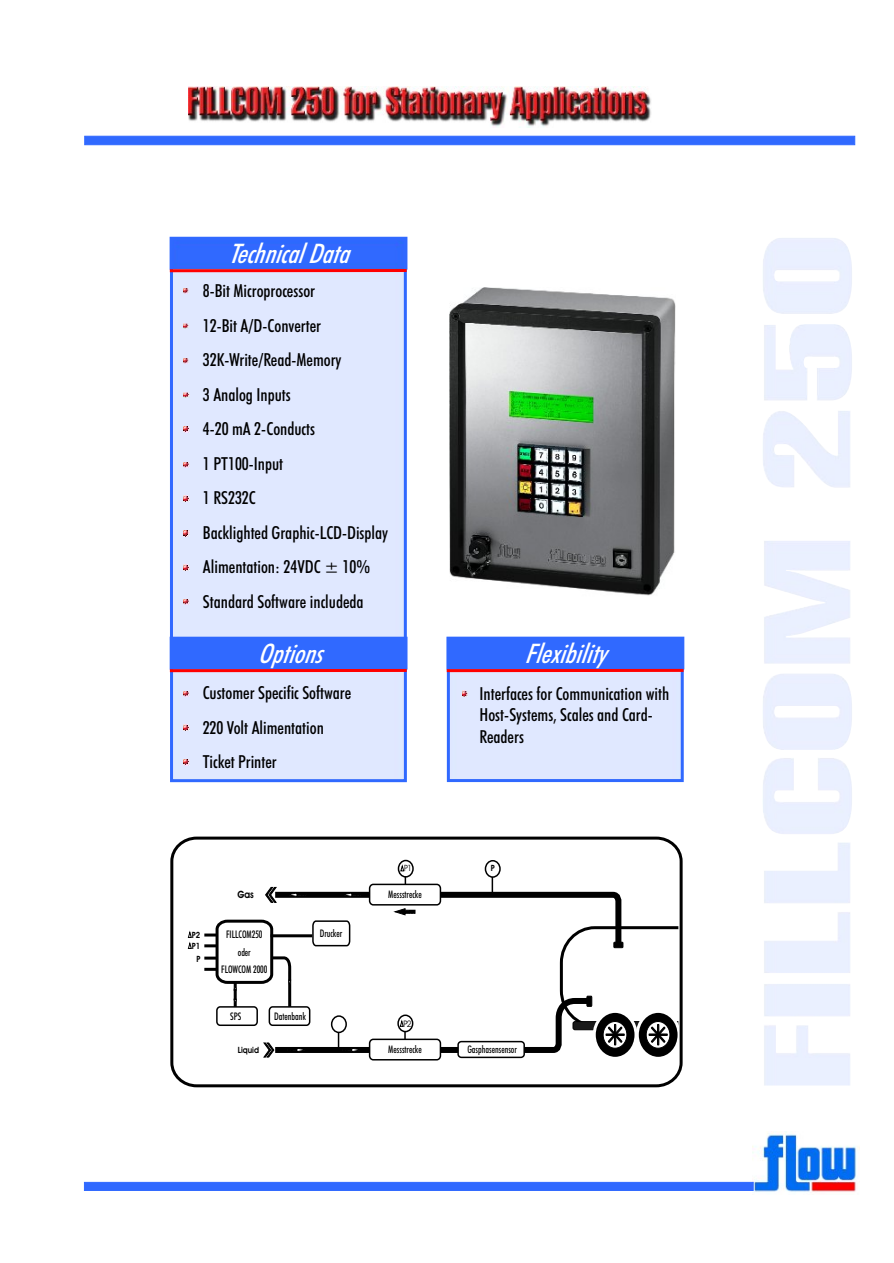
<style>
.page{position:relative;width:894px;height:1263px;background:#fff}
.page>*{position:absolute;margin:0;border:0;box-sizing:border-box;transform-origin:0 0}
.t1{font:italic 27px "Futura Md Cn BT";color:#fff}
.t2{font:18px/34.5px "Futura Md Cn BT";color:#000}
.t3{font:10.5px/17.5px "Futura Md Cn BT";color:#000;text-align:center;scale:.89 1}
.t4{font:700 10.05px "Avant Garde Bk BT";color:#000;scale:.89 1}
.t5{font:9px "Avant Garde Bk BT";color:#000;scale:.92 1}
.t6{font:700 8.7px/10.9px "Avant Garde Bk BT";color:#000;scale:.89 1}
.t7{font:8.7px "Avant Garde Bk BT";color:#000;scale:.89 1}
</style>
<div class="page">
<div style="left:174px;top:272px;width:229px;height:506px;background:#e0e8ff"></div>
<div style="left:170px;top:237px;width:237px;height:32px;background:#3069ff;border:1px solid #3069ff"></div>
<img style="left:753px;top:1132px;width:107px;height:60px">
<img style="left:450px;top:288px;width:226px;height:308px">
<div style="left:170px;top:237px;width:237px;height:403px;border:3px solid #3069ff"></div>
<svg style="left:184px;top:565px;width:5px;height:6px"></svg>
<svg style="left:184px;top:531px;width:5px;height:5px"></svg>
<svg style="left:184px;top:496px;width:5px;height:5px"></svg>
<svg style="left:184px;top:462px;width:5px;height:6px"></svg>
<svg style="left:184px;top:427px;width:5px;height:5px"></svg>
<svg style="left:184px;top:392px;width:5px;height:6px"></svg>
<svg style="left:183px;top:358px;width:6px;height:6px"></svg>
<svg style="left:183px;top:323px;width:6px;height:6px"></svg>
<svg style="left:183px;top:288px;width:6px;height:6px"></svg>
<svg style="left:184px;top:599px;width:5px;height:6px"></svg>
<div style="left:369px;top:1039px;width:72px;height:22px;background:#fff;border:2px solid #000;border-radius:4px"></div>
<div style="left:457px;top:1041px;width:68px;height:17px;background:#000;border:2px solid #000;border-radius:3px"></div>
<svg style="left:485px;top:860px;width:16px;height:18px"></svg>
<svg style="left:398px;top:860px;width:16px;height:18px"></svg>
<svg style="left:187px;top:930px;width:5px;height:19px"></svg>
<svg style="left:204px;top:863px;width:480px;height:194px"></svg>
<div style="left:170px;top:837px;width:513px;height:250px;border:3px solid #000;border-radius:24px"></div>
<hr style="left:170px;top:269px;width:237px;height:3px;background:#f00">
<div style="left:447px;top:637px;width:237px;height:32px;background:#3069ff;border:1px solid #3069ff"></div>
<div style="left:447px;top:637px;width:237px;height:145px;border:3px solid #3069ff"></div>
<hr style="left:447px;top:669px;width:237px;height:3px;background:#f00">
<div style="left:170px;top:637px;width:237px;height:32px;background:#3069ff"></div>
<div style="left:170px;top:637px;width:237px;height:145px;border:3px solid #3069ff"></div>
<hr style="left:170px;top:669px;width:237px;height:3px;background:#f00">
<svg style="left:184px;top:725px;width:5px;height:5px"></svg>
<svg style="left:184px;top:691px;width:5px;height:6px"></svg>
<svg style="left:184px;top:760px;width:5px;height:5px"></svg>
<svg style="left:462px;top:691px;width:6px;height:5px"></svg>
<div style="left:85px;top:136px;width:770px;height:9px;background:#3069ff;border:1px solid #3069ff"></div>
<div style="left:84px;top:1182px;width:669px;height:9px;background:#3069ff"></div>
<img style="left:188px;top:87px;width:463px;height:41px">
<h1 class="t1" style="left:228px;top:243px;width:122px">Technical Data</h1>
<p class="t2" style="left:203px;top:275px;width:187px">8-Bit Microprocessor<br>12-Bit A/D-Converter<br>32K-Write/Read-Memory<br>3 Analog Inputs<br>4-20 mA 2-Conducts<br>1 PT100-Input<br>1 RS232C<br>Backlighted Graphic-LCD-Display<br>Alimentation: 24VDC ± 10%<br>Standard Software includeda</p>
<h1 class="t1" style="left:258px;top:643px;width:65px">Options</h1>
<h1 class="t1" style="left:524px;top:642px;width:83px">Flexibility</h1>
<p class="t2" style="left:203px;top:677px;width:150px">Customer Specific Software<br>220 Volt Alimentation<br>Ticket Printer</p>
<p class="t2" style="left:480px;top:684px;width:191px;line-height:21.6px">Interfaces for Communication with<br>Host-Systems, Scales and Card-<br>Readers</p>
<p class="t6" style="left:192px;top:930px;width:11px">P2<br>P1</p>
<p class="t6" style="left:196px;top:954px;width:6px">P</p>
<p class="t4" style="left:237px;top:890px;width:20px">Gas</p>
<p class="t3" style="left:221px;top:927px;width:53px">FILLCOM250 oder<br>FLOWCOM 2000</p>
<p class="t3" style="left:320px;top:926px;width:27px">Drucker</p>
<p class="t3" style="left:230px;top:1008px;width:14px">SPS</p>
<p class="t3" style="left:274px;top:1008px;width:38px">Datenbank</p>
<p class="t6" style="left:238px;top:1045px;width:25px">Liquid</p>
<p class="t7" style="left:404px;top:865px;width:10px">P1</p>
<p class="t6" style="left:491px;top:864px;width:6px">P</p>
<p class="t3" style="left:388px;top:886px;width:39px">Messstrecke</p>
<p class="t5" style="left:403px;top:1020px;width:10px">P2</p>
<p class="t3" style="left:388px;top:1041px;width:39px">Messstrecke</p>
<p class="t3" style="left:467px;top:1041px;width:57px">Gasphasensensor</p>
</div>
